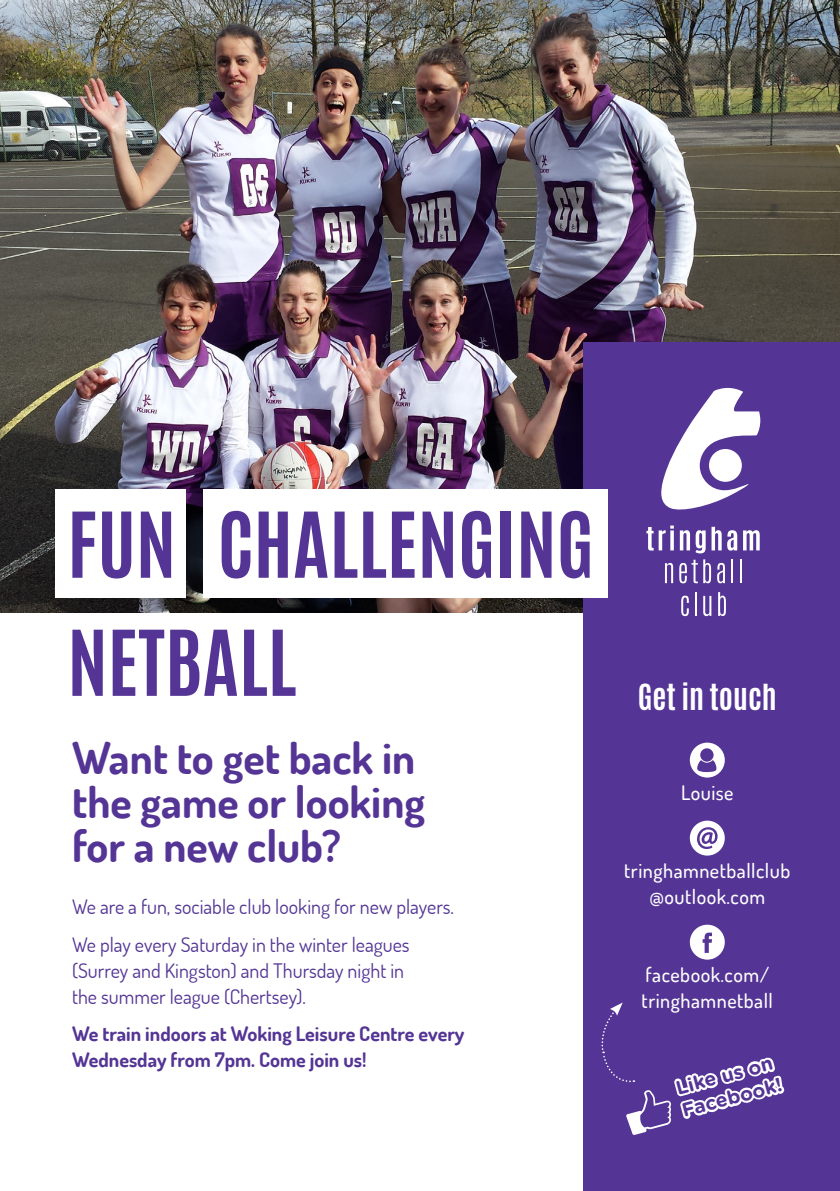
<style>
.page{position:relative;width:840px;height:1191px;background:#fff}
.page>*{position:absolute;margin:0;border:0;box-sizing:border-box;transform-origin:0 0}
.t1{font:700 77px/118px "Antonio";color:#543595}
.t2{font:700 44px/44px "Dosis";color:#543595}
.t3{font:700 30px "Antonio";color:#fff}
.t4{font:20px/37.4px "Dosis";color:#543595}
.t5{font:700 20px/26px "Dosis";color:#543595}
.t6{font:500 20px/26px "Dosis";letter-spacing:.025em;color:#fff;text-align:center}
.t7{font:700 19.4px/23.2px "Gotham Rounded";color:#543595}
</style>
<div class="page">
<img style="left:0;top:0;width:839px;height:612px">
<div style="left:583px;top:343px;width:256px;height:848px;background:#543595"></div>
<svg style="left:646px;top:525px;width:27px;height:25px"></svg>
<svg style="left:679px;top:530px;width:10px;height:20px"></svg>
<svg style="left:695px;top:530px;width:10px;height:23px"></svg>
<svg style="left:711px;top:527px;width:25px;height:23px"></svg>
<svg style="left:743px;top:530px;width:16px;height:20px"></svg>
<svg style="left:665px;top:563px;width:7px;height:20px"></svg>
<svg style="left:679px;top:559px;width:31px;height:24px"></svg>
<svg style="left:717px;top:563px;width:7px;height:20px"></svg>
<hr style="left:731px;top:559px;width:2px;height:24px;background:#fff">
<hr style="left:739px;top:559px;width:2px;height:24px;background:#fff">
<svg style="left:681px;top:595px;width:7px;height:21px"></svg>
<hr style="left:694px;top:592px;width:2px;height:24px;background:#fff">
<svg style="left:703px;top:596px;width:8px;height:20px"></svg>
<svg style="left:718px;top:592px;width:7px;height:24px"></svg>
<svg style="left:661px;top:388px;width:98px;height:122px"></svg>
<div style="left:689px;top:742px;width:35px;height:35px;background:#fff;border-radius:50%"></div>
<div style="left:699px;top:748px;width:14px;height:13px;background:#543595;border-radius:50%"></div>
<svg style="left:697px;top:760px;width:19px;height:12px"></svg>
<div style="left:689px;top:820px;width:35px;height:35px;background:#fff;border-radius:50%"></div>
<svg style="left:697px;top:827px;width:20px;height:22px"></svg>
<svg style="left:689px;top:924px;width:35px;height:35px"></svg>
<svg style="left:601px;top:1002px;width:184px;height:133px"></svg>
<div style="left:56px;top:490px;width:130px;height:108px;background:#fff"></div>
<div style="left:203px;top:490px;width:404px;height:108px;background:#fff"></div>
<h1 class="t1" style="left:67px;top:487px;width:528px">FUN CHALLENGING<br>NETBALL</h1>
<h2 class="t2" style="left:72px;top:735px;width:354px">Want to get back in the game or looking for a new club?</h2>
<p class="t4" style="left:72px;top:887px;width:383px">We are a fun, sociable club looking for new players.<br>We play every Saturday in the winter leagues</p>
<p class="t4" style="left:72px;top:956px;width:333px;line-height:26px">(Surrey and Kingston) and Thursday night in the summer league (Chertsey).</p>
<p class="t5" style="left:72px;top:1020px;width:393px">We train indoors at Woking Leisure Centre every<br>Wednesday from 7pm. Come join us!</p>
<h3 class="t3" style="left:637px;top:674px;width:140px">Get in touch</h3>
<p class="t6" style="left:680px;top:778px;width:54px">Louise</p>
<p class="t6" style="left:624px;top:856px;width:167px">tringhamnetballclub @outlook.com</p>
<p class="t6" style="left:641px;top:960px;width:133px;text-align:left">facebook.com/ tringhamnetball</p>
<p class="t7" style="left:672px;top:1076px;width:104px;rotate:-15deg">Like us on<br>Facebook!</p>
</div>
